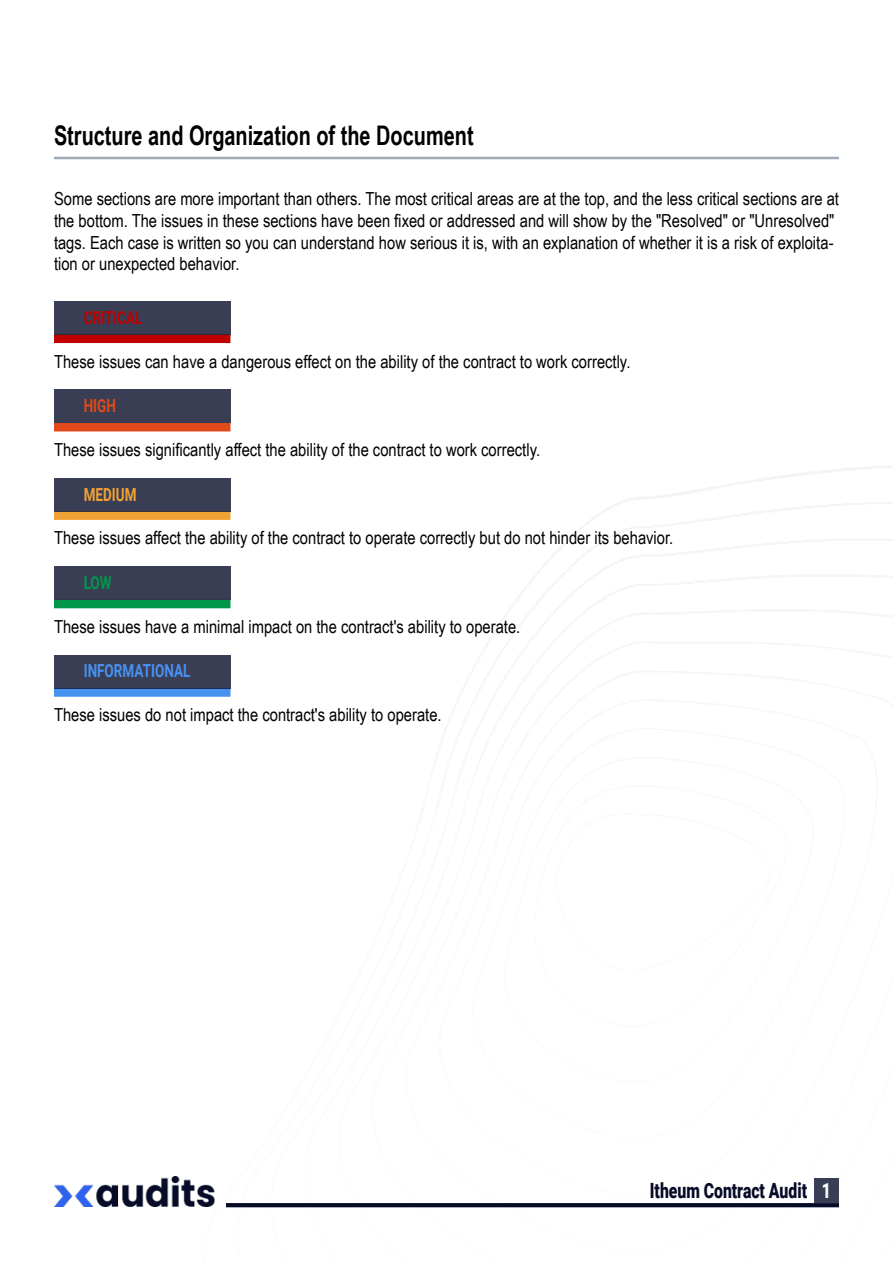
<style>
.page{position:relative;width:893px;height:1263px;background:#fff}
.page>*{position:absolute;margin:0;border:0;box-sizing:border-box;transform-origin:0 0}
.t1{font:700 27px "Arial Narrow";color:#000;scale:.9 1}
.t2{font:900 21px "Roboto";color:#060b27;scale:.75 1}
.t3{font:900 21px "Roboto";color:#fff;scale:.75 1}
.t4{font:18px/21.6px "Arial Narrow";color:#000}
.t5{font:700 18px "Roboto";color:#4791f1;scale:.75 1}
.t6{font:700 18px "Roboto";color:#bf0000;scale:.75 1}
.t7{font:700 18px "Roboto";color:#f0a234;scale:.75 1}
.t8{font:700 18px "Roboto";color:#e1491a;scale:.75 1}
.t9{font:700 18px "Roboto";color:#01974b;scale:.75 1}
</style>
<div class="page">
<div style="left:814px;top:1178px;width:25px;height:25px;background:#3a3e54"></div>
<img style="left:54px;top:1176px;width:160px;height:30px">
<svg style="left:226px;top:1203px;width:613px;height:4px;background:#0a0f2a"></svg>
<div style="left:54px;top:335px;width:176px;height:8px;background:#bf0000"></div>
<div style="left:54px;top:301px;width:176px;height:34px;background:#3a3e54"></div>
<div style="left:54px;top:423px;width:176px;height:8px;background:#e1491a"></div>
<div style="left:54px;top:390px;width:176px;height:33px;background:#3a3e54"></div>
<div style="left:54px;top:511px;width:176px;height:9px;background:#f0a234"></div>
<div style="left:54px;top:478px;width:176px;height:33px;background:#3a3e54"></div>
<div style="left:54px;top:600px;width:176px;height:8px;background:#01974b"></div>
<div style="left:54px;top:567px;width:176px;height:33px;background:#3a3e54"></div>
<div style="left:54px;top:688px;width:176px;height:9px;background:#4791f1"></div>
<div style="left:54px;top:655px;width:176px;height:33px;background:#3a3e54"></div>
<hr style="left:54px;top:157px;width:785px;height:2px;background:#1d3754">
<p class="t1" style="left:54px;top:115px;width:468px">Structure and Organization of the Document</p>
<p class="t4" style="left:54px;top:188px;width:786px">Some sections are more important than others. The most critical areas are at the top, and the less critical sections are at the bottom. The issues in these sections have been fixed or addressed and will show by the "Resolved" or "Unresolved" tags. Each case is written so you can understand how serious it is, with an explanation of whether it is a risk of exploita&shy;tion or unexpected behavior.</p>
<p class="t6" style="left:84px;top:305px;width:80px">CRITICAL</p>
<p class="t4" style="left:54px;top:350px;width:578px">These issues can have a dangerous effect on the ability of the contract to work correctly.</p>
<p class="t8" style="left:84px;top:393px;width:44px">HIGH</p>
<p class="t4" style="left:54px;top:438px;width:488px">These issues significantly affect the ability of the contract to work correctly.</p>
<p class="t7" style="left:84px;top:482px;width:72px">MEDIUM</p>
<p class="t4" style="left:54px;top:527px;width:621px">These issues affect the ability of the contract to operate correctly but do not hinder its behavior.</p>
<p class="t9" style="left:84px;top:570px;width:39px">LOW</p>
<p class="t4" style="left:54px;top:615px;width:468px">These issues have a minimal impact on the contract's ability to operate.</p>
<p class="t5" style="left:84px;top:658px;width:144px">INFORMATIONAL</p>
<p class="t4" style="left:54px;top:703px;width:389px">These issues do not impact the contract's ability to operate.</p>
<p class="t2" style="left:650px;top:1176px;width:211px">Itheum Contract Audit</p>
<p class="t3" style="left:822px;top:1176px;width:14px">1</p>
</div>
